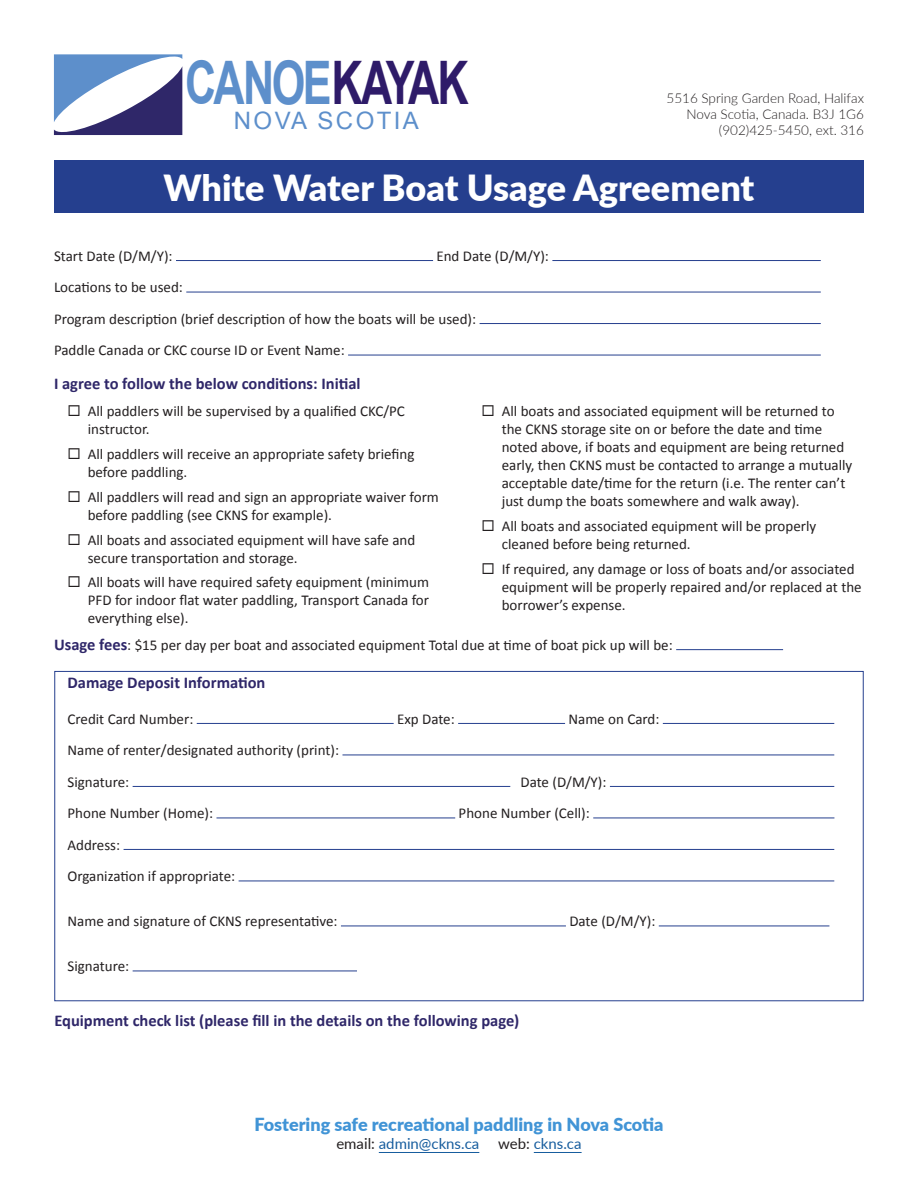
<style>
.page{position:relative;width:918px;height:1188px;background:#fff}
.page>*{position:absolute;margin:0;border:0;box-sizing:border-box;transform-origin:0 0}
.t1{font:700 60px "Arial";letter-spacing:-.06em;color:#5d8fcb;scale:.72 1}
.t2{font:900 36px "Lato";color:#fff}
.t3{font:24px "Arial";letter-spacing:.1em;color:#5d8fcb}
.t4{font:900 18px "Lato";color:#4194d6}
.Inner_title{font:700 16.5px "Calibri";color:#2f2769}
.Main_text{font:700 16.5px "Calibri";color:#2f2769}
.Main_text-2{font:15px/18px "Calibri";color:#231f20}
.t5{font:15px "Lato";color:#175d9e}
.t6{font:300 13.5px/16.2px "Lato";color:#231f20;text-align:right}
.s1{color:#2e1b69}
.s2{font-weight:700;font-size:16.5px;color:#2f2769}
.s3{color:#231f20}
</style>
<div class="page">
<svg style="left:54px;top:54px;width:128px;height:81px"></svg>
<hr style="left:379px;top:1152px;width:100px;height:1px;background:#175d9e">
<hr style="left:534px;top:1152px;width:48px;height:1px;background:#175d9e">
<div style="left:54px;top:160px;width:810px;height:52px;background:#253f8e"></div>
<hr style="left:176px;top:260px;width:257px;height:1px;background:#253f8e">
<hr style="left:552px;top:260px;width:269px;height:1px;background:#253f8e">
<hr style="left:186px;top:292px;width:635px;height:1px;background:#253f8e">
<hr style="left:480px;top:323px;width:341px;height:1px;background:#253f8e">
<hr style="left:348px;top:355px;width:473px;height:1px;background:#253f8e">
<hr style="left:676px;top:649px;width:107px;height:1px;background:#253f8e">
<hr style="left:197px;top:723px;width:197px;height:1px;background:#253f8e">
<hr style="left:458px;top:723px;width:107px;height:1px;background:#253f8e">
<hr style="left:663px;top:723px;width:171px;height:1px;background:#253f8e">
<hr style="left:342px;top:755px;width:492px;height:1px;background:#253f8e">
<hr style="left:133px;top:786px;width:377px;height:1px;background:#253f8e">
<hr style="left:610px;top:786px;width:224px;height:1px;background:#253f8e">
<hr style="left:216px;top:818px;width:239px;height:1px;background:#253f8e">
<hr style="left:593px;top:818px;width:241px;height:1px;background:#253f8e">
<hr style="left:124px;top:849px;width:710px;height:1px;background:#253f8e">
<hr style="left:239px;top:881px;width:595px;height:1px;background:#253f8e">
<hr style="left:341px;top:926px;width:225px;height:1px;background:#253f8e">
<hr style="left:659px;top:926px;width:170px;height:1px;background:#253f8e">
<hr style="left:133px;top:971px;width:224px;height:1px;background:#253f8e">
<h1 class="t1" style="left:185px;top:44px;width:396px">CANOE<span class="s1">KAYAK</span></h1>
<h3 class="t3" style="left:234px;top:105px;width:187px">NOVA SCOTIA</h3>
<p class="t6" style="left:667px;top:89px;width:199px">5516 Spring Garden Road, Halifax<br>Nova Scotia, Canada. B3J 1G6 (902)425-5450, ext. 316</p>
<p class="t2" style="left:164px;top:160px;width:592px">White Water Boat Usage Agreement</p>
<p class="Main_text-2" style="left:54px;top:246px;width:120px">Start Date (D/M/Y):</p>
<p class="Main_text-2" style="left:436px;top:246px;width:114px">End Date (D/M/Y):</p>
<p class="Main_text-2" style="left:54px;top:278px;width:130px">Locations to be used:</p>
<p class="Main_text-2" style="left:54px;top:309px;width:424px">Program description (brief description of how the boats will be used):</p>
<p class="Main_text-2" style="left:54px;top:341px;width:292px">Paddle Canada or CKC course ID or Event Name:</p>
<p class="Inner_title" style="left:54px;top:371px;width:308px">I agree to follow the below conditions: Initial</p>
<p class="Main_text-2" style="left:88px;top:402px;width:319px">All paddlers will be supervised by a qualified CKC/PC instructor.</p>
<p class="Main_text-2" style="left:88px;top:445px;width:328px">All paddlers will receive an appropriate safety briefing before paddling.</p>
<p class="Main_text-2" style="left:88px;top:487px;width:353px">All paddlers will read and sign an appropriate waiver form before paddling (see CKNS for example).</p>
<p class="Main_text-2" style="left:88px;top:530px;width:329px">All boats and associated equipment will have safe and secure transportation and storage.</p>
<p class="Main_text-2" style="left:88px;top:573px;width:343px;text-align:justify">All boats will have required safety equipment (minimum PFD for indoor flat water paddling, Transport Canada for everything else).</p>
<p class="Main_text-2" style="left:502px;top:402px;width:352px">All boats and associated equipment will be returned to the CKNS storage site on or before the date and time noted above, if boats and equipment are being returned early, then CKNS must be contacted to arrange a mutually acceptable date/time for the return (i.e. The renter can’t just dump the boats somewhere and walk away).</p>
<p class="Main_text-2" style="left:502px;top:517px;width:316px">All boats and associated equipment will be properly cleaned before being returned.</p>
<p class="Main_text-2" style="left:502px;top:559px;width:362px">If required, any damage or loss of boats and/or associated equipment will be properly repaired and/or replaced at the borrower’s expense.</p>
<p class="Main_text-2" style="left:54px;top:635px;width:620px"><span class="s2">Usage fees</span>: $15 per day per boat and associated equipment Total due at time of boat pick up will be:</p>
<p class="Main_text" style="left:68px;top:670px;width:199px">Damage Deposit Information</p>
<p class="Main_text-2" style="left:68px;top:709px;width:127px">Credit Card Number:</p>
<p class="Main_text-2" style="left:397px;top:709px;width:59px">Exp Date:</p>
<p class="Main_text-2" style="left:568px;top:709px;width:92px">Name on Card:</p>
<p class="Main_text-2" style="left:68px;top:741px;width:273px">Name of renter/designated authority (print):</p>
<p class="Main_text-2" style="left:68px;top:772px;width:63px">Signature:</p>
<p class="Main_text-2" style="left:520px;top:772px;width:88px">Date (D/M/Y):</p>
<p class="Main_text-2" style="left:68px;top:804px;width:147px">Phone Number (Home):</p>
<p class="Main_text-2" style="left:459px;top:804px;width:133px">Phone Number (Cell):</p>
<p class="Main_text-2" style="left:68px;top:835px;width:54px">Address:</p>
<p class="Main_text-2" style="left:68px;top:867px;width:169px">Organization if appropriate:</p>
<p class="Main_text-2" style="left:68px;top:912px;width:272px">Name and signature of CKNS representative:</p>
<p class="Main_text-2" style="left:569px;top:912px;width:88px">Date (D/M/Y):</p>
<p class="Main_text-2" style="left:68px;top:957px;width:63px">Signature:</p>
<p class="Inner_title" style="left:54px;top:1009px;width:467px">Equipment check list (please fill in the details on the following page)</p>
<p class="t4" style="left:254px;top:1111px;width:411px">Fostering safe recreational paddling in Nova Scotia</p>
<p class="t5" style="left:336px;top:1133px;width:144px"><span class="s3">email:</span> admin@ckns.ca</p>
<p class="t5" style="left:498px;top:1133px;width:85px"><span class="s3">web:</span> ckns.ca</p>
</div>
